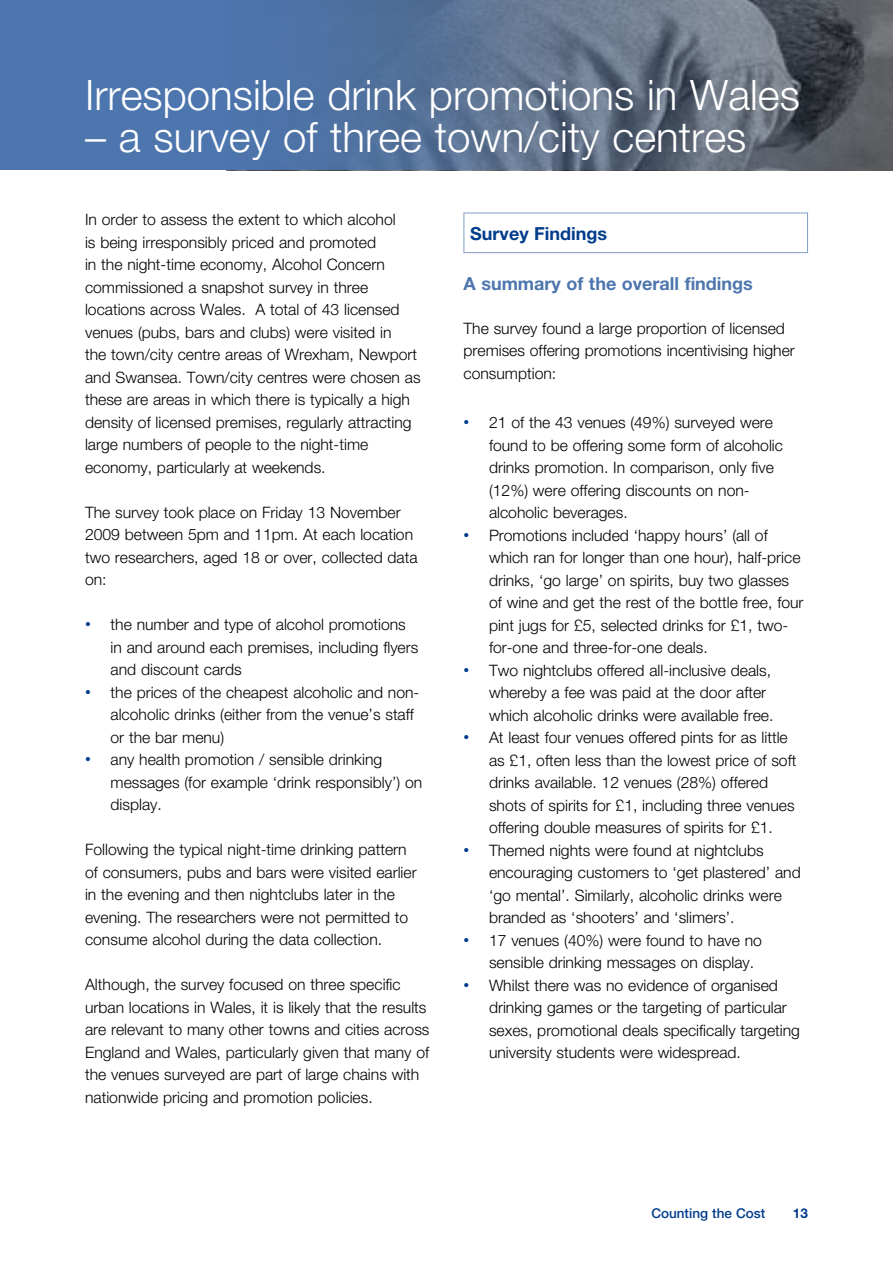
<style>
.page{position:relative;width:893px;height:1263px;background:#fff}
.page>*{position:absolute;margin:0;border:0;box-sizing:border-box;transform-origin:0 0}
.t1{font:300 42px "Helvetica Neue";color:#fff}
.t2{font:700 18px "Helvetica Neue";color:#4d76ae}
.t3{font:700 18px "Helvetica Neue";color:#003c8c}
.t4{font:300 15.75px/22.5px "Helvetica Neue";color:#000}
.t5{font:500 13.5px "Helvetica Neue";color:#003c8c}
.t6{font:700 13.5px "Helvetica Neue";color:#003c8c}
.s1{font-family:"Arial";font-weight:400;font-size:16.5px;color:#003c8c}
</style>
<div class="page">
<div style="left:464px;top:213px;width:344px;height:40px;border:1px solid #809dc5"></div>
<svg style="left:0;top:0;width:893px;height:170px;background:#566f91"></svg>
<h1 class="t1" style="left:85px;top:69px;width:716px">Irresponsible drink promotions in Wales</h1>
<h1 class="t1" style="left:85px;top:111px;width:663px">– a survey of three town/city centres</h1>
<p class="t4" style="left:85px;top:208px;width:337px">In order to assess the extent to which alcohol<br>is being irresponsibly priced and promoted<br>in the night-time economy, Alcohol Concern commissioned a snapshot survey in three locations across Wales. A total of 43 licensed venues (pubs, bars and clubs) were visited in<br>the town/city centre areas of Wrexham, Newport and Swansea. Town/city centres were chosen as these are areas in which there is typically a high density of licensed premises, regularly attracting large numbers of people to the night-time economy, particularly at weekends.</p>
<p class="t4" style="left:85px;top:500px;width:334px">The survey took place on Friday 13 November 2009 between 5pm and 11pm. At each location two researchers, aged 18 or over, collected data on:</p>
<p class="t4" style="left:111px;top:613px;width:309px;text-indent:-26px"><span class="s1">•</span> the number and type of alcohol promotions in and around each premises, including flyers and discount cards</p>
<p class="t4" style="left:111px;top:680px;width:310px;text-indent:-26px"><span class="s1">•</span> the prices of the cheapest alcoholic and non&shy;alcoholic drinks (either from the venue’s staff or the bar menu)</p>
<p class="t4" style="left:111px;top:748px;width:313px;text-indent:-26px"><span class="s1">•</span> any health promotion / sensible drinking messages (for example ‘drink responsibly’) on display.</p>
<p class="t4" style="left:85px;top:838px;width:333px">Following the typical night-time drinking pattern of consumers, pubs and bars were visited earlier in the evening and then nightclubs later in the evening. The researchers were not permitted to consume alcohol during the data collection.</p>
<p class="t4" style="left:85px;top:973px;width:346px">Although, the survey focused on three specific urban locations in Wales, it is likely that the results are relevant to many other towns and cities across England and Wales, particularly given that many of the venues surveyed are part of large chains with nationwide pricing and promotion policies.</p>
<p class="t3" style="left:470px;top:222px;width:138px">Survey Findings</p>
<p class="t2" style="left:463px;top:272px;width:291px">A summary of the overall findings</p>
<p class="t4" style="left:463px;top:316px;width:333px">The survey found a large proportion of licensed premises offering promotions incentivising higher consumption:</p>
<p class="t4" style="left:489px;top:411px;width:295px;text-indent:-26px"><span class="s1">•</span> 21 of the 43 venues (49%) surveyed were found to be offering some form of alcoholic drinks promotion. In comparison, only five (12%) were offering discounts on non&shy;alcoholic beverages.</p>
<p class="t4" style="left:489px;top:523px;width:316px;text-indent:-26px"><span class="s1">•</span> Promotions included ‘happy hours’ (all of which ran for longer than one hour), half-price drinks, ‘go large’ on spirits, buy two glasses of wine and get the rest of the bottle free, four pint jugs for £5, selected drinks for £1, two&shy;for-one and three-for-one deals.</p>
<p class="t4" style="left:489px;top:658px;width:286px;text-indent:-26px"><span class="s1">•</span> Two nightclubs offered all-inclusive deals, whereby a fee was paid at the door after which alcoholic drinks were available free.</p>
<p class="t4" style="left:489px;top:726px;width:309px;text-indent:-26px"><span class="s1">•</span> At least four venues offered pints for as little as £1, often less than the lowest price of soft drinks available. 12 venues (28%) offered shots of spirits for £1, including three venues offering double measures of spirits for £1.</p>
<p class="t4" style="left:489px;top:838px;width:313px;text-indent:-26px"><span class="s1">•</span> Themed nights were found at nightclubs encouraging customers to ‘get plastered’ and ‘go mental’. Similarly, alcoholic drinks were branded as ‘shooters’ and ‘slimers’.</p>
<p class="t4" style="left:489px;top:928px;width:274px;text-indent:-26px"><span class="s1">•</span> 17 venues (40%) were found to have no sensible drinking messages on display.</p>
<p class="t4" style="left:489px;top:973px;width:312px;text-indent:-26px"><span class="s1">•</span> Whilst there was no evidence of organised drinking games or the targeting of particular sexes, promotional deals specifically targeting university students were widespread.</p>
<p class="t5" style="left:651px;top:1205px;width:116px">Counting the Cost</p>
<p class="t6" style="left:793px;top:1205px;width:17px">13</p>
</div>
